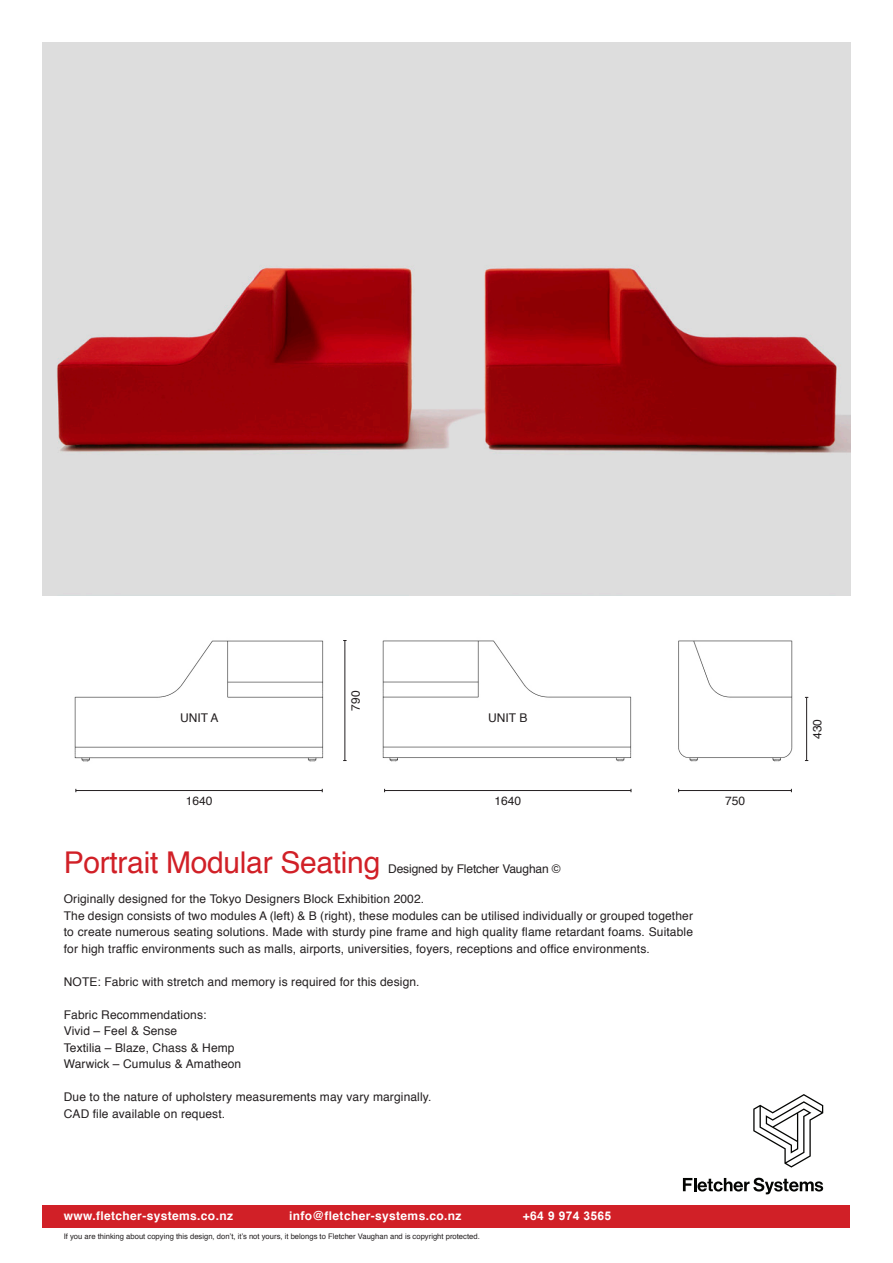
<style>
.page{position:relative;width:893px;height:1263px;background:#fff}
.page>*{position:absolute;margin:0;border:0;box-sizing:border-box;transform-origin:0 0}
.product_name{font:30px "Helvetica";letter-spacing:-.01em;color:#d12027}
.product_name-2{font:12px/16.5px "Helvetica";letter-spacing:.01em;color:#231f20;text-align:justify}
.t1{font:700 12px "Helvetica";letter-spacing:.03em;color:#fff}
.product_name-3{font:12px "Helvetica";letter-spacing:-.01em;color:#231f20}
.t2{font:700 12px "Arial";letter-spacing:.03em;color:#fff}
.t3{font:7.65px "Helvetica";color:#231f20}
.s1{font-family:"Arial"}
.s2{font-family:"Helvetica"}
</style>
<div class="page">
<img style="left:74px;top:640px;width:735px;height:153px">
<img style="left:43px;top:43px;width:807px;height:552px">
<hr style="left:76px;top:790px;width:246px;height:1px;background:#231f20">
<hr style="left:344px;top:640px;width:1px;height:120px;background:#231f20">
<hr style="left:679px;top:790px;width:112px;height:1px;background:#231f20">
<hr style="left:385px;top:790px;width:246px;height:1px;background:#231f20">
<hr style="left:806px;top:697px;width:1px;height:63px;background:#231f20">
<div style="left:43px;top:1205px;width:807px;height:22px;background:#d12027"></div>
<svg style="left:753px;top:1094px;width:70px;height:73px"></svg>
<svg style="left:683px;top:1178px;width:140px;height:16px"></svg>
<p class="product_name-2" style="left:348px;top:710px;width:22px;rotate:-90deg">790</p>
<p class="product_name-2" style="left:180px;top:710px;width:40px">UNIT A</p>
<p class="product_name-2" style="left:488px;top:710px;width:41px">UNIT B</p>
<p class="product_name-2" style="left:186px;top:793px;width:28px">1640</p>
<p class="product_name-2" style="left:494px;top:793px;width:28px">1640</p>
<p class="product_name-2" style="left:725px;top:793px;width:22px">750</p>
<p class="product_name" style="left:64px;top:839px;width:318px">Portrait Modular Seating</p>
<p class="product_name-3" style="left:388px;top:859px;width:174px">Designed by Fletcher Vaughan ©</p>
<p class="product_name-2" style="left:64px;top:891px;width:362px">Originally designed for the Tokyo Designers Block Exhibition 2002.</p>
<p class="product_name-2" style="left:64px;top:907px;width:631px">The design consists of two modules A (left) &amp; B (right), these modules can be utilised individually or grouped together to create numerous seating solutions. Made with sturdy pine frame and high quality flame retardant foams. Suitable for high traffic environments such as malls, airports, universities, foyers, receptions and office environments.</p>
<p class="product_name-2" style="left:64px;top:973px;width:357px">NOTE: Fabric with stretch and memory is required for this design.</p>
<p class="product_name-2" style="left:64px;top:1006px;width:144px">Fabric Recommendations:</p>
<p class="product_name-2" style="left:64px;top:1023px;width:115px">Vivid – Feel &amp; Sense</p>
<p class="product_name-2" style="left:64px;top:1039px;width:172px">Textilia – Blaze, Chass &amp; Hemp</p>
<p class="product_name-2" style="left:64px;top:1056px;width:179px">Warwick – Cumulus &amp; Amatheon</p>
<p class="product_name-2" style="left:64px;top:1089px;width:369px">Due to the nature of upholstery measurements may vary marginally.</p>
<p class="product_name-2" style="left:64px;top:1105px;width:163px">CAD file available on request.</p>
<p class="t1" style="left:64px;top:1206px;width:171px">www.fletcher-systems.co.nz</p>
<p class="t1" style="left:289px;top:1206px;width:174px"><span class="s1">info</span>@fletcher-systems.co.nz</p>
<p class="t2" style="left:523px;top:1208px;width:90px"><span class="s2">+64</span> 9 974 3565</p>
<p class="t3" style="left:64px;top:1230px;width:418px">If you are thinking about copying this design, don’t, it’s not yours, it belongs to Fletcher Vaughan and is copyright protected.</p>
<p class="product_name-2" style="left:809px;top:739px;width:22px;rotate:-90deg">430</p>
</div>
